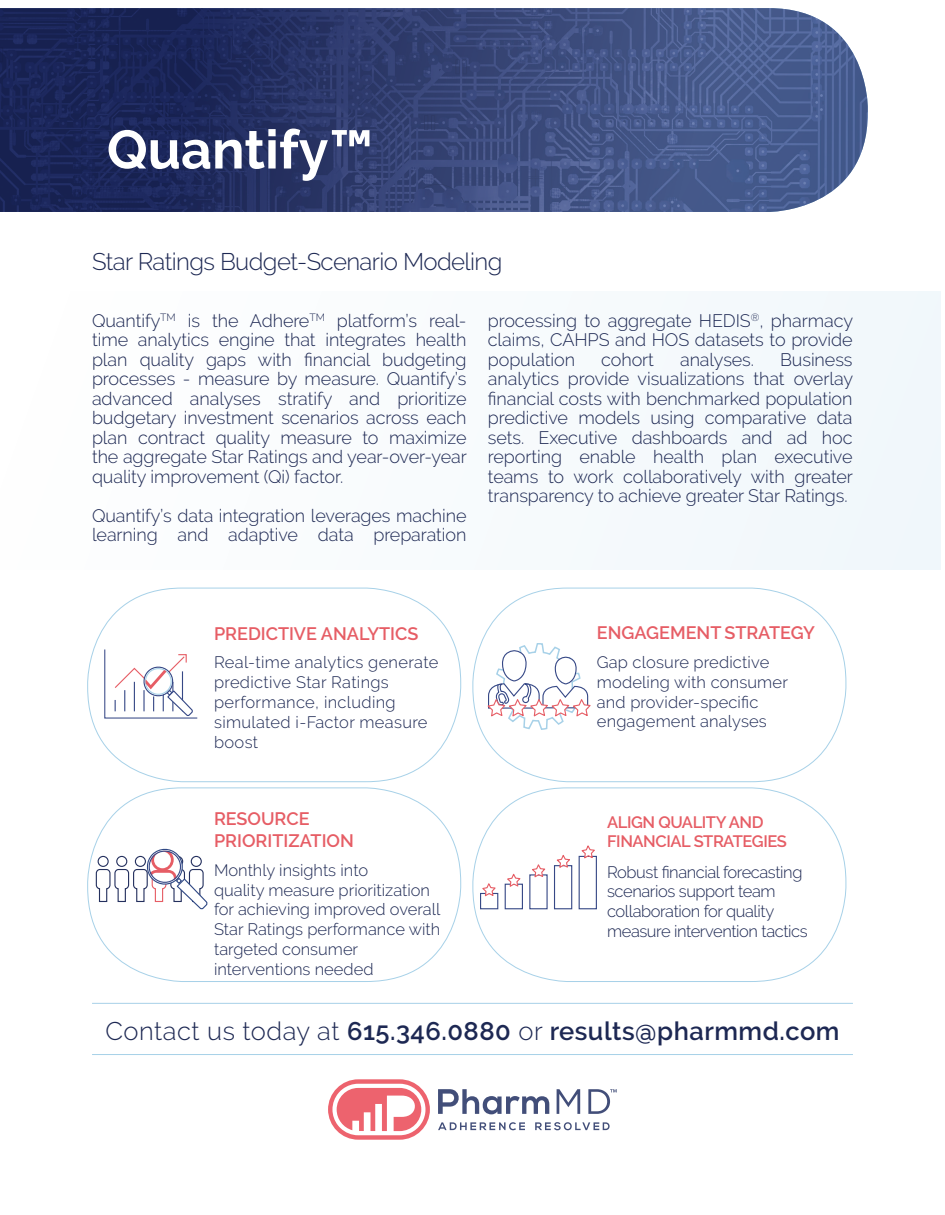
<style>
.page{position:relative;width:945px;height:1215px;background:#fff}
.page>*{position:absolute;margin:0;border:0;box-sizing:border-box;transform-origin:0 0}
.t1{font:700 54px "Raleway";color:#fff}
.t2{font:600 25.5px "Raleway";letter-spacing:.02em;color:#1d2853}
.t3{font:300 24px "Raleway";letter-spacing:-.025em;color:#1d2853}
.t4{font:300 18px/19.5px "Raleway";letter-spacing:-.005em;color:#1d2853;text-align:justify}
.t5{font:600 18px/21.6px "Raleway";color:#e65d65}
.t6{font:300 16.5px/19.8px "Raleway";color:#1d2853}
.t7{font:300 16.5px/19.8px "Raleway";letter-spacing:.02em;color:#1d2853}
.t8{font:300 16.5px/19.8px "Raleway";letter-spacing:-.025em;color:#1d2853}
.t9{font:600 16.5px/19.8px "Raleway";letter-spacing:-.025em;color:#e65d65}
.s1{font-weight:300}
</style>
<div class="page">
<svg style="left:0;top:8px;width:868px;height:204px;background:#374677"></svg>
<div style="left:0;top:291px;width:940px;height:279px;background:#f8fbfd"></div>
<hr style="left:92px;top:1054px;width:761px;height:1px;background:#a7d1e8">
<hr style="left:92px;top:1003px;width:761px;height:1px;background:#a7d1e8">
<svg style="left:438px;top:1089px;width:111px;height:25px"></svg>
<svg style="left:557px;top:1089px;width:23px;height:25px"></svg>
<svg style="left:438px;top:1122px;width:87px;height:8px"></svg>
<svg style="left:535px;top:1122px;width:75px;height:8px"></svg>
<svg style="left:328px;top:1079px;width:102px;height:61px"></svg>
<svg style="left:588px;top:1089px;width:29px;height:25px"></svg>
<svg style="left:104px;top:649px;width:94px;height:70px"></svg>
<div style="left:98px;top:856px;width:11px;height:11px;border:1px solid #24305e;border-radius:50%"></div>
<div style="left:96px;top:869px;width:15px;height:20px;border:1px solid #24305e;border-radius:4px"></div>
<div style="left:116px;top:856px;width:11px;height:11px;border:1px solid #24305e;border-radius:50%"></div>
<div style="left:114px;top:869px;width:15px;height:20px;border:1px solid #24305e;border-radius:4px"></div>
<div style="left:135px;top:856px;width:11px;height:11px;border:1px solid #24305e;border-radius:50%"></div>
<div style="left:133px;top:869px;width:15px;height:20px;border:1px solid #24305e;border-radius:4px"></div>
<svg style="left:144px;top:848px;width:64px;height:62px"></svg>
<svg style="left:479px;top:843px;width:118px;height:67px"></svg>
<svg style="left:487px;top:643px;width:104px;height:87px"></svg>
<p class="t1" style="left:107px;top:119px;width:268px">Quantify™</p>
<p class="t3" style="left:92px;top:248px;width:412px">Star Ratings Budget-Scenario Modeling</p>
<p class="t4" style="left:92px;top:311px;width:376px">Quantify<sup>TM</sup> is the Adhere<sup>TM</sup> platform’s real&shy;time analytics engine that integrates health plan quality gaps with financial budgeting processes - measure by measure. Quantify’s advanced analyses stratify and prioritize budgetary investment scenarios across each plan contract quality measure to maximize the aggregate Star Ratings and year-over-year quality improvement (Qi) factor.</p>
<p class="t4" style="left:92px;top:506px;width:376px">Quantify’s data integration leverages machine learning and adaptive data preparation</p>
<p class="t4" style="left:488px;top:311px;width:367px">processing to aggregate HEDIS<sup>®</sup>, pharmacy claims, CAHPS and HOS datasets to provide population</p>
<p class="t4" style="left:488px;top:350px;width:367px;text-indent:292px">Business analytics provide visualizations that overlay financial costs with benchmarked population predictive models using comparative data sets. Executive dashboards and ad hoc reporting enable health plan executive teams to work collaboratively with greater transparency to achieve greater Star Ratings.</p>
<p class="t4" style="left:601px;top:350px;width:54px">cohort</p>
<p class="t4" style="left:680px;top:350px;width:75px">analyses.</p>
<p class="t5" style="left:214px;top:623px;width:206px">PREDICTIVE ANALYTICS</p>
<p class="t7" style="left:214px;top:653px;width:226px">Real-time analytics generate predictive Star Ratings</p>
<p class="t7" style="left:214px;top:692px;width:183px">performance, including</p>
<p class="t7" style="left:214px;top:712px;width:215px">simulated i-Factor measure boost</p>
<p class="t5" style="left:214px;top:808px;width:141px">RESOURCE<br>PRIORITIZATION</p>
<p class="t6" style="left:214px;top:860px;width:156px">Monthly insights into</p>
<p class="t6" style="left:214px;top:880px;width:228px">quality measure prioritization for achieving improved overall<br>Star Ratings performance with targeted consumer</p>
<p class="t6" style="left:214px;top:959px;width:161px">interventions needed</p>
<p class="t5" style="left:597px;top:622px;width:220px">ENGAGEMENT STRATEGY</p>
<p class="t6" style="left:597px;top:652px;width:174px">Gap closure predictive</p>
<p class="t6" style="left:597px;top:672px;width:193px">modeling with consumer and provider-specific</p>
<p class="t6" style="left:597px;top:712px;width:171px">engagement analyses</p>
<p class="t9" style="left:607px;top:812px;width:181px">ALIGN QUALITY AND<br>FINANCIAL STRATEGIES</p>
<p class="t8" style="left:607px;top:862px;width:197px">Robust financial forecasting scenarios support team</p>
<p class="t8" style="left:607px;top:901px;width:169px">collaboration for quality</p>
<p class="t8" style="left:607px;top:921px;width:202px">measure intervention tactics</p>
<p class="t2" style="left:105px;top:1017px;width:736px"><span class="s1">Contact us today at</span> 615.346.0880 <span class="s1">or</span> results@pharmmd.com</p>
</div>
